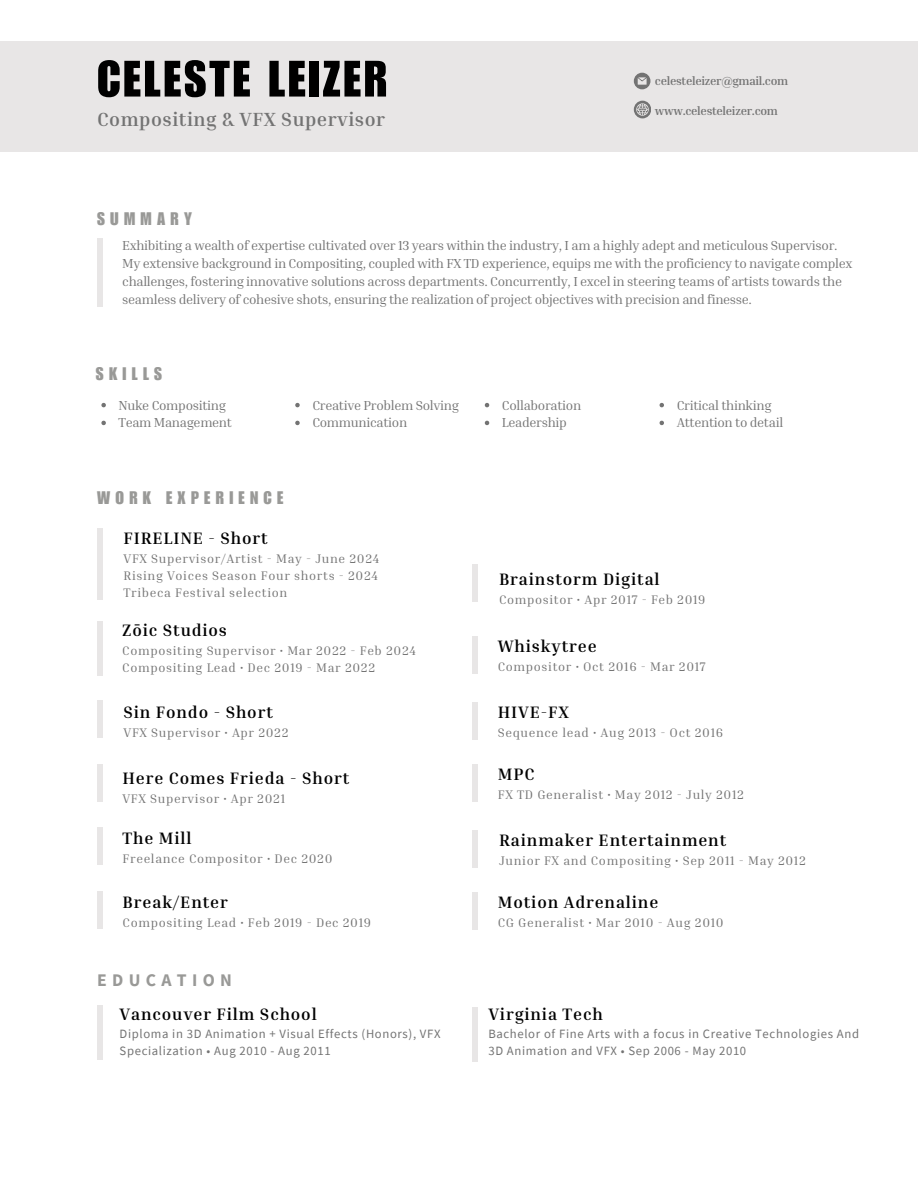
<style>
.page{position:relative;width:918px;height:1188px;background:#fff}
.page>*{position:absolute;margin:0;border:0;box-sizing:border-box;transform-origin:0 0}
.t1{font:50.1px "Impact LT Std";letter-spacing:.06em;color:#000}
.t2{font:700 19.5px "Inria Serif";letter-spacing:.025em;color:#737373}
.t3{font:17.7px "Impact LT Std";letter-spacing:.3em;color:#999997}
.t4{font:700 17.7px "Source Sans Pro";letter-spacing:.3em;color:#999997}
.t5{font:700 16.95px "Inria Serif";letter-spacing:.05em;color:#000}
.t6{font:13.35px/17.9px "Inria Serif";letter-spacing:-.025em;color:#737373}
.t7{font:12.75px/17px "Inria Serif";letter-spacing:.05em;color:#737373}
.t8{font:12.75px/17px "Source Sans Pro";letter-spacing:.05em;color:#737373}
.t9{font:700 12px "Inria Serif";letter-spacing:-.025em;color:#737373}
</style>
<div class="page">
<div style="left:0;top:41px;width:918px;height:111px;background:#e8e6e6"></div>
<div style="left:97px;top:238px;width:6px;height:69px;background:#e8e6e6"></div>
<svg style="left:634px;top:73px;width:16px;height:16px"></svg>
<svg style="left:634px;top:101px;width:17px;height:17px"></svg>
<svg style="left:101px;top:403px;width:5px;height:4px"></svg>
<svg style="left:101px;top:421px;width:5px;height:4px"></svg>
<svg style="left:295px;top:403px;width:5px;height:4px"></svg>
<svg style="left:295px;top:421px;width:5px;height:4px"></svg>
<svg style="left:485px;top:403px;width:4px;height:4px"></svg>
<svg style="left:485px;top:421px;width:4px;height:4px"></svg>
<svg style="left:660px;top:403px;width:4px;height:4px"></svg>
<svg style="left:660px;top:421px;width:4px;height:4px"></svg>
<div style="left:97px;top:1005px;width:6px;height:54px;background:#e8e6e6"></div>
<div style="left:97px;top:621px;width:6px;height:54px;background:#e8e6e6"></div>
<div style="left:97px;top:700px;width:6px;height:38px;background:#e8e6e6"></div>
<div style="left:97px;top:892px;width:6px;height:37px;background:#e8e6e6"></div>
<div style="left:97px;top:765px;width:6px;height:37px;background:#e8e6e6"></div>
<div style="left:473px;top:565px;width:5px;height:37px;background:#e8e6e6"></div>
<div style="left:473px;top:765px;width:5px;height:37px;background:#e8e6e6"></div>
<div style="left:473px;top:636px;width:5px;height:38px;background:#e8e6e6"></div>
<div style="left:473px;top:831px;width:5px;height:37px;background:#e8e6e6"></div>
<div style="left:473px;top:703px;width:5px;height:37px;background:#e8e6e6"></div>
<div style="left:473px;top:892px;width:5px;height:37px;background:#e8e6e6"></div>
<div style="left:97px;top:529px;width:6px;height:71px;background:#e8e6e6"></div>
<div style="left:97px;top:828px;width:6px;height:37px;background:#e8e6e6"></div>
<div style="left:473px;top:1008px;width:5px;height:54px;background:#e8e6e6"></div>
<p class="t1" style="left:97px;top:61px;width:292px">CELESTE LEIZER</p>
<h1 class="t2" style="left:97px;top:107px;width:290px">Compositing &amp; VFX Supervisor</h1>
<p class="t9" style="left:655px;top:74px;width:135px">celesteleizer@gmail.com</p>
<p class="t9" style="left:655px;top:104px;width:125px">www.celesteleizer.com</p>
<p class="t3" style="left:97px;top:212px;width:96px">SUMMARY</p>
<h3 class="t6" style="left:122px;top:236px;width:732px">Exhibiting a wealth of expertise cultivated over 13 years within the industry, I am a highly adept and meticulous Supervisor.<br>My extensive background in Compositing, coupled with FX TD experience, equips me with the proficiency to navigate complex challenges, fostering innovative solutions across departments. Concurrently, I excel in steering teams of artists towards the seamless delivery of cohesive shots, ensuring the realization of project objectives with precision and finesse.</h3>
<h2 class="t3" style="left:96px;top:368px;width:68px">SKILLS</h2>
<h6 class="t6" style="left:119px;top:396px;width:109px">Nuke Compositing</h6>
<h2 class="t6" style="left:119px;top:413px;width:115px">Team Management</h2>
<h5 class="t3" style="left:97px;top:491px;width:188px">WORK EXPERIENCE</h5>
<p class="t6" style="left:312px;top:396px;width:148px">Creative Problem Solving</p>
<p class="t6" style="left:312px;top:413px;width:96px">Communication</p>
<h6 class="t5" style="left:124px;top:528px;width:146px">FIRELINE - Short</h6>
<h2 class="t7" style="left:124px;top:550px;width:257px;text-align:justify">VFX Supervisor/Artist - May - June 2024<br>Rising Voices Season Four shorts - 2024<br>Tribeca Festival selection</h2>
<h6 class="t5" style="left:122px;top:620px;width:106px">Zōic Studios</h6>
<h5 class="t7" style="left:122px;top:642px;width:295px">Compositing Supervisor • Mar 2022 - Feb 2024<br>Compositing Lead • Dec 2019 - Mar 2022</h5>
<h6 class="t5" style="left:124px;top:701px;width:151px">Sin Fondo - Short</h6>
<h5 class="t7" style="left:124px;top:724px;width:167px">VFX Supervisor • Apr 2022</h5>
<h6 class="t5" style="left:122px;top:767px;width:228px">Here Comes Frieda - Short</h6>
<h4 class="t7" style="left:122px;top:790px;width:164px">VFX Supervisor • Apr 2021</h4>
<h5 class="t5" style="left:123px;top:827px;width:70px">The Mill</h5>
<h6 class="t7" style="left:123px;top:849px;width:211px">Freelance Compositor • Dec 2020</h6>
<h6 class="t5" style="left:123px;top:891px;width:107px">Break/Enter</h6>
<h5 class="t7" style="left:123px;top:913px;width:250px">Compositing Lead • Feb 2019 - Dec 2019</h5>
<h2 class="t4" style="left:97px;top:968px;width:136px">EDUCATION</h2>
<p class="t5" style="left:120px;top:1004px;width:199px">Vancouver Film School</p>
<p class="t8" style="left:120px;top:1025px;width:322px">Diploma in 3D Animation + Visual Effects (Honors), VFX<br>Specialization • Aug 2010 - Aug 2011</p>
<p class="t6" style="left:502px;top:396px;width:81px">Collaboration</p>
<p class="t6" style="left:502px;top:413px;width:66px">Leadership</p>
<p class="t6" style="left:677px;top:396px;width:96px">Critical thinking</p>
<p class="t6" style="left:677px;top:413px;width:108px">Attention to detail</p>
<h6 class="t5" style="left:499px;top:569px;width:162px">Brainstorm Digital</h6>
<h5 class="t7" style="left:499px;top:591px;width:208px">Compositor • Apr 2017 - Feb 2019</h5>
<h6 class="t5" style="left:498px;top:635px;width:100px">Whiskytree</h6>
<h5 class="t7" style="left:498px;top:657px;width:209px">Compositor • Oct 2016 - Mar 2017</h5>
<h6 class="t5" style="left:498px;top:701px;width:73px">HIVE-FX</h6>
<h5 class="t7" style="left:498px;top:724px;width:227px">Sequence lead • Aug 2013 - Oct 2016</h5>
<h6 class="t5" style="left:498px;top:763px;width:38px">MPC</h6>
<h4 class="t7" style="left:498px;top:786px;width:248px">FX TD Generalist • May 2012 - July 2012</h4>
<h6 class="t5" style="left:499px;top:829px;width:229px">Rainmaker Entertainment</h6>
<h5 class="t7" style="left:499px;top:852px;width:308px">Junior FX and Compositing • Sep 2011 - May 2012</h5>
<h6 class="t5" style="left:498px;top:891px;width:162px">Motion Adrenaline</h6>
<h5 class="t7" style="left:498px;top:913px;width:227px">CG Generalist • Mar 2010 - Aug 2010</h5>
<h5 class="t5" style="left:488px;top:1004px;width:116px">Virginia Tech</h5>
<h6 class="t8" style="left:488px;top:1025px;width:372px">Bachelor of Fine Arts with a focus in Creative Technologies And<br>3D Animation and VFX • Sep 2006 - May 2010</h6>
</div>
